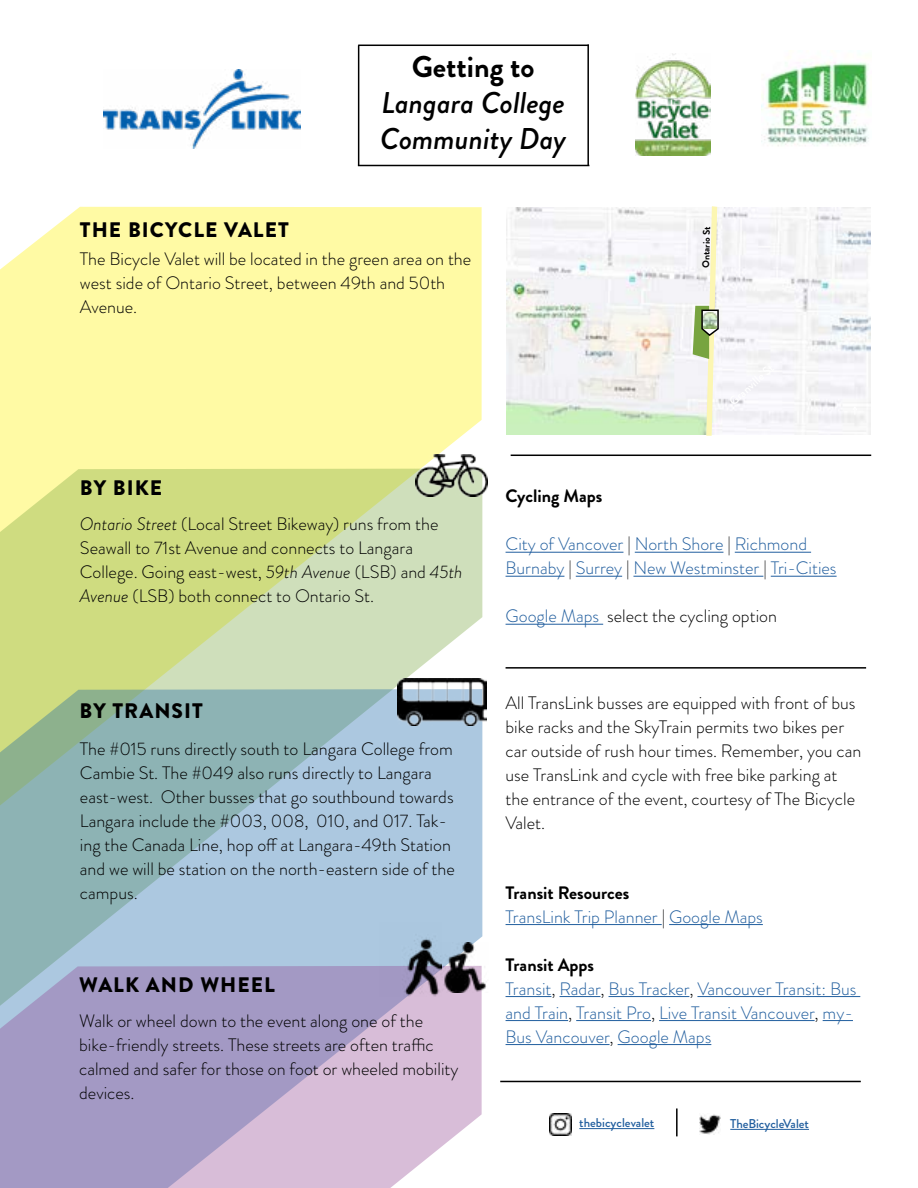
<style>
.page{position:relative;width:918px;height:1188px;background:#fff}
.page>*{position:absolute;margin:0;border:0;box-sizing:border-box;transform-origin:0 0}
.t1{font:italic 500 30px/36px "Brandon Grotesque";color:#000}
.t2{font:700 30px "Brandon Grotesque";color:#000}
.t3{font:900 21px "Brandon Grotesque";letter-spacing:.05em;color:#000}
.t4{font:300 18px/24px "Brandon Grotesque";color:#000}
.t5{font:300 18px/24px "Brandon Grotesque";color:#215e9e}
.t6{font:700 18px "Brandon Grotesque";color:#000}
.t7{font:500 12.75px "Brandon Grotesque";color:#215e9e}
.t8{font:700 9.75px "Brandon Grotesque";color:#000}
.s1{font-style:italic}
.s2{color:#000}
.s3{color:#215e9e}
.s4{font-weight:700;color:#000}
</style>
<div class="page">
<div style="left:0;top:207px;width:482px;height:262px;background:#fffaa4"></div>
<hr style="left:506px;top:667px;width:360px;height:2px;background:#000">
<hr style="left:511px;top:455px;width:360px;height:1px;background:#000">
<hr style="left:500px;top:1081px;width:361px;height:1px;background:#000">
<img style="left:550px;top:1114px;width:22px;height:21px">
<hr style="left:579px;top:1128px;width:75px;height:1px;background:#215e9e">
<img style="left:699px;top:1114px;width:21px;height:21px">
<hr style="left:730px;top:1129px;width:79px;height:1px;background:#215e9e">
<hr style="left:676px;top:1108px;width:2px;height:28px;background:#000101">
<svg style="left:0;top:469px;width:482px;height:220px;background:#d1de99"></svg>
<svg style="left:0;top:689px;width:482px;height:277px;background:#9ebec7"></svg>
<svg style="left:0;top:966px;width:482px;height:222px;background:#b7a8cc"></svg>
<img style="left:380px;top:922px;width:62px;height:74px">
<img style="left:440px;top:943px;width:46px;height:50px">
<img style="left:103px;top:69px;width:198px;height:79px">
<img style="left:761px;top:62px;width:108px;height:84px">
<img style="left:635px;top:54px;width:76px;height:101px">
<img style="left:507px;top:207px;width:363px;height:228px">
<svg style="left:692px;top:206px;width:28px;height:230px"></svg>
<img style="left:704px;top:312px;width:12px;height:17px">
<img style="left:416px;top:455px;width:72px;height:42px">
<img style="left:397px;top:679px;width:90px;height:47px">
<svg style="left:852px;top:406px;width:6px;height:9px"></svg>
<hr style="left:506px;top:924px;width:156px;height:1px;background:#215e9e">
<hr style="left:669px;top:924px;width:94px;height:1px;background:#215e9e">
<hr style="left:506px;top:996px;width:45px;height:1px;background:#215e9e">
<hr style="left:560px;top:996px;width:40px;height:1px;background:#215e9e">
<hr style="left:609px;top:996px;width:80px;height:1px;background:#215e9e">
<hr style="left:697px;top:996px;width:163px;height:1px;background:#215e9e">
<hr style="left:506px;top:1020px;width:62px;height:1px;background:#215e9e">
<hr style="left:576px;top:1020px;width:75px;height:1px;background:#215e9e">
<hr style="left:659px;top:1020px;width:156px;height:1px;background:#215e9e">
<hr style="left:823px;top:1020px;width:30px;height:1px;background:#215e9e">
<hr style="left:506px;top:1044px;width:104px;height:1px;background:#215e9e">
<hr style="left:618px;top:1044px;width:93px;height:1px;background:#215e9e">
<hr style="left:506px;top:552px;width:117px;height:1px;background:#215e9e">
<hr style="left:635px;top:552px;width:88px;height:1px;background:#215e9e">
<hr style="left:735px;top:552px;width:76px;height:1px;background:#215e9e">
<hr style="left:506px;top:576px;width:58px;height:1px;background:#215e9e">
<hr style="left:576px;top:576px;width:46px;height:1px;background:#215e9e">
<hr style="left:633px;top:576px;width:130px;height:1px;background:#215e9e">
<hr style="left:771px;top:576px;width:66px;height:1px;background:#215e9e">
<hr style="left:506px;top:624px;width:97px;height:1px;background:#215e9e">
<hr style="left:358px;top:45px;width:231px;height:1px;background:#000">
<hr style="left:587px;top:45px;width:2px;height:120px;background:#000">
<hr style="left:358px;top:45px;width:1px;height:120px;background:#000">
<hr style="left:358px;top:165px;width:231px;height:1px;background:#000">
<h1 class="t2" style="left:412px;top:46px;width:124px">Getting to</h1>
<h1 class="t1" style="left:380px;top:85px;width:188px">Langara College<br>Community Day</h1>
<p class="t3" style="left:80px;top:215px;width:210px">THE BICYCLE VALET</p>
<p class="t4" style="left:80px;top:247px;width:393px">The Bicycle Valet will be located in the green area on the west side of Ontario Street, between 49th and 50th<br>Avenue.</p>
<p class="t8" style="left:699px;top:268px;width:43px;rotate:-89deg">Ontario St</p>
<p class="t3" style="left:80px;top:473px;width:84px">BY BIKE</p>
<p class="t4" style="left:80px;top:511px;width:384px"><span class="s1">Ontario Street</span> (Local Street Bikeway) runs from the Seawall to 71st Avenue and connects to Langara College. Going east-west, <span class="s1">59th Avenue</span> (LSB) and <span class="s1">45th Avenue</span> (LSB) both connect to Ontario St.</p>
<p class="t3" style="left:80px;top:696px;width:125px">BY TRANSIT</p>
<p class="t4" style="left:80px;top:737px;width:375px">The #015 runs directly south to Langara College from<br>Cambie St. The #049 also runs directly to Langara east-west. Other busses that go southbound towards</p>
<p class="t4" style="left:80px;top:833px;width:373px">ing the Canada Line, hop off at Langara-49th Station</p>
<p class="t4" style="left:80px;top:809px;width:369px">Langara include the #003, 008, 010, and 017. Tak-</p>
<p class="t4" style="left:80px;top:857px;width:376px">and we will be station on the north-eastern side of the campus.</p>
<p class="t3" style="left:79px;top:970px;width:197px">WALK AND WHEEL</p>
<p class="t4" style="left:79px;top:1009px;width:381px">Walk or wheel down to the event along one of the bike-friendly streets. These streets are often traffic calmed and safer for those on foot or wheeled mobility devices.</p>
<p class="t6" style="left:506px;top:484px;width:98px">Cycling Maps</p>
<p class="t5" style="left:506px;top:532px;width:333px">City of Vancover <span class="s2">|</span> North Shore <span class="s2">|</span> Richmond<br>Burnaby <span class="s2">|</span> Surrey <span class="s2">|</span> New Westminster <span class="s2">|</span> Tri-Cities</p>
<p class="t4" style="left:506px;top:604px;width:273px"><span class="s3">Google Maps</span> select the cycling option</p>
<p class="t4" style="left:506px;top:691px;width:357px">All TransLink busses are equipped with front of bus bike racks and the SkyTrain permits two bikes per car outside of rush hour times. Remember, you can use TransLink and cycle with free bike parking at the entrance of the event, courtesy of The Bicycle Valet.</p>
<p class="t5" style="left:506px;top:881px;width:259px"><span class="s4">Transit Resources<br></span>TransLink Trip Planner <span class="s2">|</span> Google Maps</p>
<p class="t5" style="left:506px;top:953px;width:352px"><span class="s4">Transit Apps<br></span>Transit<span class="s2">,</span> Radar<span class="s2">,</span> Bus Tracker<span class="s2">,</span> Vancouver Transit: Bus</p>
<p class="t5" style="left:506px;top:1025px;width:207px">Bus Vancouver<span class="s2">,</span> Google Maps</p>
<p class="t5" style="left:506px;top:1001px;width:349px">and Train<span class="s2">,</span> Transit Pro<span class="s2">,</span> Live Transit Vancouver<span class="s2">,</span> my-</p>
<p class="t7" style="left:579px;top:1114px;width:77px">thebicyclevalet</p>
<p class="t7" style="left:730px;top:1115px;width:80px">TheBicycleValet</p>
</div>
